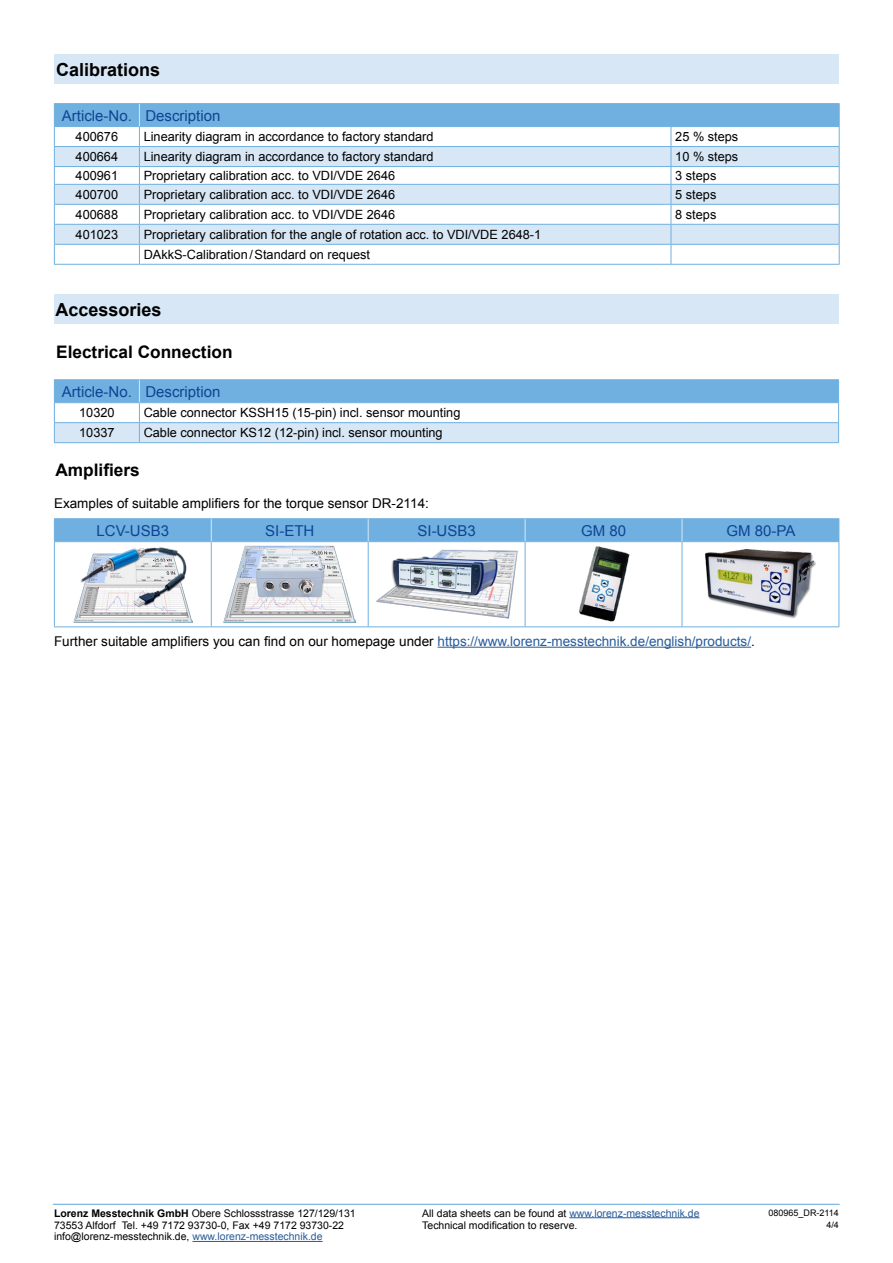
<style>
.page{position:relative;width:893px;height:1263px;background:#fff}
.page>*{position:absolute;margin:0;border:0;box-sizing:border-box;transform-origin:0 0}
.t1{font:700 18px "Arial";color:#000}
.t2{font:700 17.25px "Arial";color:#000}
.t3{font:15px "Arial";color:#104493}
.t4{font:13.5px "Arial";color:#000}
.t5{font:12.75px/20px "Arial";color:#000}
.t6{font:10.5px/12.6px "Arial";color:#000}
.t7{font:9px/12.6px "Arial";color:#000;text-align:right}
.s1{color:#275b9b}
.s2{font-weight:700}
</style>
<div class="page">
<hr style="left:192px;top:1241px;width:131px;height:1px;background:#275b9b">
<hr style="left:569px;top:1217px;width:130px;height:1px;background:#275b9b">
<hr style="left:53px;top:1204px;width:787px;height:1px;background:#6fb0e0">
<div style="left:54px;top:54px;width:785px;height:30px;background:#d8e7f6"></div>
<hr style="left:54px;top:103px;width:85px;height:1px;background:#6fb0e0">
<hr style="left:139px;top:103px;width:532px;height:1px;background:#6fb0e0">
<hr style="left:671px;top:103px;width:169px;height:1px;background:#6fb0e0">
<hr style="left:54px;top:264px;width:85px;height:1px;background:#6fb0e0">
<hr style="left:139px;top:264px;width:532px;height:1px;background:#6fb0e0">
<hr style="left:671px;top:264px;width:169px;height:1px;background:#6fb0e0">
<svg style="left:54px;top:104px;width:786px;height:160px"></svg>
<svg style="left:55px;top:542px;width:783px;height:84px"></svg>
<hr style="left:54px;top:518px;width:157px;height:1px;background:#6fb0e0">
<hr style="left:211px;top:518px;width:157px;height:1px;background:#6fb0e0">
<hr style="left:368px;top:518px;width:157px;height:1px;background:#6fb0e0">
<hr style="left:525px;top:518px;width:157px;height:1px;background:#6fb0e0">
<hr style="left:682px;top:518px;width:157px;height:1px;background:#6fb0e0">
<hr style="left:54px;top:542px;width:1px;height:84px;background:#6fb0e0">
<hr style="left:211px;top:542px;width:1px;height:84px;background:#6fb0e0">
<hr style="left:368px;top:542px;width:1px;height:84px;background:#6fb0e0">
<hr style="left:525px;top:542px;width:1px;height:84px;background:#6fb0e0">
<hr style="left:682px;top:542px;width:1px;height:84px;background:#6fb0e0">
<hr style="left:838px;top:542px;width:1px;height:84px;background:#6fb0e0">
<hr style="left:54px;top:626px;width:157px;height:1px;background:#6fb0e0">
<hr style="left:211px;top:626px;width:157px;height:1px;background:#6fb0e0">
<hr style="left:368px;top:626px;width:157px;height:1px;background:#6fb0e0">
<hr style="left:525px;top:626px;width:157px;height:1px;background:#6fb0e0">
<hr style="left:682px;top:626px;width:157px;height:1px;background:#6fb0e0">
<div style="left:54px;top:519px;width:785px;height:23px;background:#6fb0e0"></div>
<img style="left:73px;top:546px;width:120px;height:76px">
<img style="left:224px;top:546px;width:132px;height:77px">
<img style="left:374px;top:549px;width:145px;height:71px">
<img style="left:578px;top:547px;width:51px;height:75px">
<img style="left:705px;top:550px;width:111px;height:69px">
<hr style="left:437px;top:647px;width:314px;height:1px;background:#275b9b">
<div style="left:54px;top:294px;width:785px;height:30px;background:#d8e7f6"></div>
<hr style="left:54px;top:379px;width:85px;height:1px;background:#6fb0e0">
<hr style="left:139px;top:379px;width:553px;height:1px;background:#6fb0e0">
<hr style="left:692px;top:379px;width:147px;height:1px;background:#6fb0e0">
<svg style="left:54px;top:380px;width:785px;height:63px"></svg>
<h1 class="t1" style="left:56px;top:57px;width:106px">Calibrations</h1>
<p class="t3" style="left:62px;top:105px;width:160px">Article-No. Description</p>
<p class="t5" style="left:76px;top:127px;width:44px">400676</p>
<p class="t5" style="left:144px;top:127px;width:291px">Linearity diagram in accordance to factory standard</p>
<p class="t5" style="left:675px;top:127px;width:65px">25 % steps</p>
<p class="t5" style="left:76px;top:147px;width:44px">400664</p>
<p class="t5" style="left:144px;top:147px;width:291px">Linearity diagram in accordance to factory standard</p>
<p class="t5" style="left:675px;top:147px;width:65px">10 % steps</p>
<p class="t5" style="left:76px;top:166px;width:44px">400961</p>
<p class="t5" style="left:144px;top:166px;width:253px">Proprietary calibration acc. to VDI/VDE 2646</p>
<p class="t5" style="left:675px;top:166px;width:43px">3 steps</p>
<p class="t5" style="left:76px;top:185px;width:44px">400700</p>
<p class="t5" style="left:144px;top:185px;width:253px">Proprietary calibration acc. to VDI/VDE 2646</p>
<p class="t5" style="left:675px;top:185px;width:43px">5 steps</p>
<p class="t5" style="left:76px;top:205px;width:44px">400688</p>
<p class="t5" style="left:144px;top:205px;width:253px">Proprietary calibration acc. to VDI/VDE 2646</p>
<p class="t5" style="left:675px;top:205px;width:43px">8 steps</p>
<p class="t5" style="left:76px;top:225px;width:44px">401023</p>
<p class="t5" style="left:144px;top:225px;width:399px">Proprietary calibration for the angle of rotation acc. to VDI/VDE 2648-1<br>DAkkS-Calibration/Standard on request</p>
<h1 class="t1" style="left:56px;top:298px;width:108px">Accessories</h1>
<h2 class="t2" style="left:56px;top:341px;width:178px">Electrical Connection</h2>
<p class="t3" style="left:62px;top:382px;width:160px">Article-No. Description</p>
<p class="t5" style="left:79px;top:403px;width:37px">10320</p>
<p class="t5" style="left:144px;top:403px;width:318px">Cable connector KSSH15 (15-pin) incl. sensor mounting</p>
<p class="t5" style="left:79px;top:423px;width:37px">10337</p>
<p class="t5" style="left:144px;top:423px;width:301px">Cable connector KS12 (12-pin) incl. sensor mounting</p>
<h2 class="t2" style="left:56px;top:459px;width:86px">Amplifiers</h2>
<p class="t4" style="left:54px;top:495px;width:376px">Examples of suitable amplifiers for the torque sensor DR-2114:</p>
<p class="t3" style="left:97px;top:521px;width:74px">LCV-USB3</p>
<p class="t3" style="left:265px;top:521px;width:51px">SI-ETH</p>
<p class="t3" style="left:417px;top:521px;width:60px">SI-USB3</p>
<p class="t3" style="left:581px;top:521px;width:47px">GM 80</p>
<p class="t3" style="left:726px;top:521px;width:70px">GM 80-PA</p>
<p class="t4" style="left:54px;top:632px;width:702px">Further suitable amplifiers you can find on our homepage under <span class="s1">https://www.lorenz-messtechnik.de/english/products/</span>.</p>
<p class="t6" style="left:54px;top:1207px;width:303px"><span class="s2">Lorenz Messtechnik GmbH</span> Obere Schlossstrasse 127/129/131<br>73553 Alfdorf Tel. +49 7172 93730-0, Fax +49 7172 93730-22</p>
<p class="t6" style="left:54px;top:1230px;width:270px">info@lorenz-messtechnik.de, <span class="s1">www.lorenz-messtechnik.de</span></p>
<p class="t6" style="left:422px;top:1207px;width:279px">All data sheets can be found at <span class="s1">www.lorenz-messtechnik.de<br></span>Technical modification to reserve.</p>
<p class="t7" style="left:769px;top:1206px;width:72px">080965_DR-2114<br>4/4</p>
</div>
